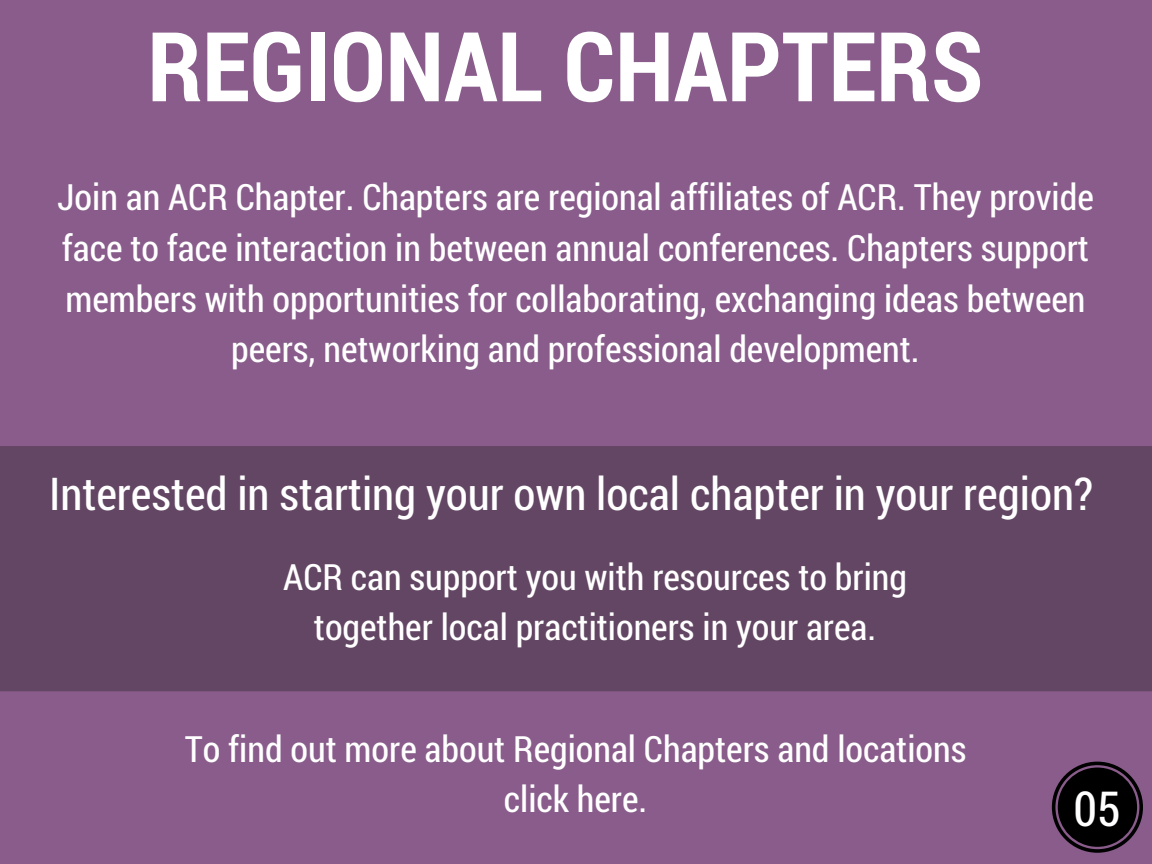
<style>
.page{position:relative;width:1152px;height:864px;background:#895c8b}
.page>*{position:absolute;margin:0;border:0;box-sizing:border-box;transform-origin:0 0}
.t1{font:700 96.6px "Roboto Condensed";color:#fff}
.t2{font:48.3px "Roboto Condensed";color:#fff}
.t3{font:45.3px "Roboto Condensed";color:#fff}
.t4{font:36.3px/50.7px "Roboto Condensed";color:#fff;text-align:center}
</style>
<div class="page">
<div style="left:0;top:446px;width:1152px;height:245px;background:#634663"></div>
<svg style="left:1052px;top:762px;width:91px;height:91px"></svg>
<div style="left:1058px;top:768px;width:79px;height:79px;background:#000;border-radius:50%"></div>
<h1 class="t1" style="left:147px;top:0;width:837px">REGIONAL CHAPTERS</h1>
<p class="t4" style="left:57px;top:171px;width:1038px">Join an ACR Chapter. Chapters are regional affiliates of ACR. They provide face to face interaction in between annual conferences. Chapters support members with opportunities for collaborating, exchanging ideas between peers, networking and professional development.</p>
<p class="t3" style="left:49px;top:462px;width:1045px">Interested in starting your own local chapter in your region?</p>
<p class="t4" style="left:283px;top:550px;width:625px">ACR can support you with resources to bring together local practitioners in your area.</p>
<p class="t4" style="left:185px;top:722px;width:783px">To find out more about Regional Chapters and locations click here.</p>
<h2 class="t2" style="left:1073px;top:775px;width:49px">05</h2>
</div>
